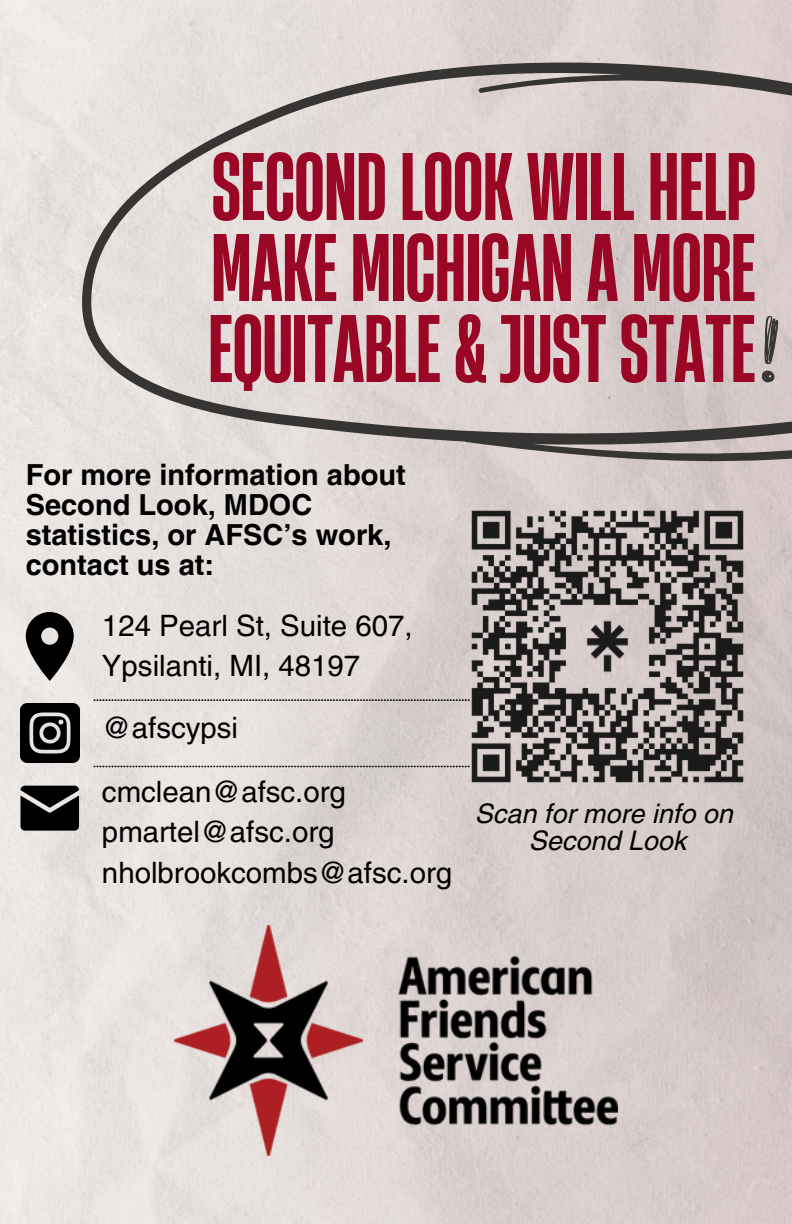
<style>
.page{position:relative;width:792px;height:1224px;background:#fff}
.page>*{position:absolute;margin:0;border:0;box-sizing:border-box;transform-origin:0 0}
.t1{font:700 90px/81px "Heading Now 36";color:#990626;text-align:justify}
.t2{font:29.4px/40.4px "Helvetica LT Pro";color:#000}
.t3{font:700 29px/30px "Helvetica LT Pro";color:#000}
.t4{font:italic 27px "Helvetica LT Pro";color:#000}
</style>
<div class="page">
<img style="left:0;top:0;width:792px;height:1224px">
<svg style="left:61px;top:1px;width:731px;height:522px;fill:#e0d7d5"></svg>
<img style="left:21px;top:704px;width:58px;height:58px">
<svg style="left:26px;top:612px;width:48px;height:69px"></svg>
<svg style="left:21px;top:786px;width:58px;height:45px"></svg>
<svg style="left:94px;top:699px;width:375px;height:68px"></svg>
<img style="left:469px;top:508px;width:276px;height:276px">
<svg style="left:761px;top:315px;width:18px;height:68px"></svg>
<img style="left:175px;top:926px;width:442px;height:229px">
<p class="t1" style="left:208px;top:144px;width:549px">SECONDLOOK WILLHELP MAKE MICHIGANA MORE EQUITABLE&amp;JUSTSTATE</p>
<p class="t3" style="left:26px;top:462px;width:382px">For more information about<br>Second Look, MDOC statistics, or AFSC’s work, contact us at:</p>
<p class="t2" style="left:102px;top:608px;width:312px">124 Pearl St, Suite 607,<br>Ypsilanti, MI, 48197</p>
<h1 class="t2" style="left:102px;top:711px;width:138px">@afscypsi</h1>
<p class="t2" style="left:102px;top:774px;width:245px">cmclean@afsc.org pmartel@afsc.org</p>
<h2 class="t2" style="left:102px;top:855px;width:352px">nholbrookcombs@afsc.org</h2>
<p class="t4" style="left:475px;top:804px;width:260px">Scan for more info on</p>
<p class="t4" style="left:529px;top:831px;width:159px">Second Look</p>
</div>
